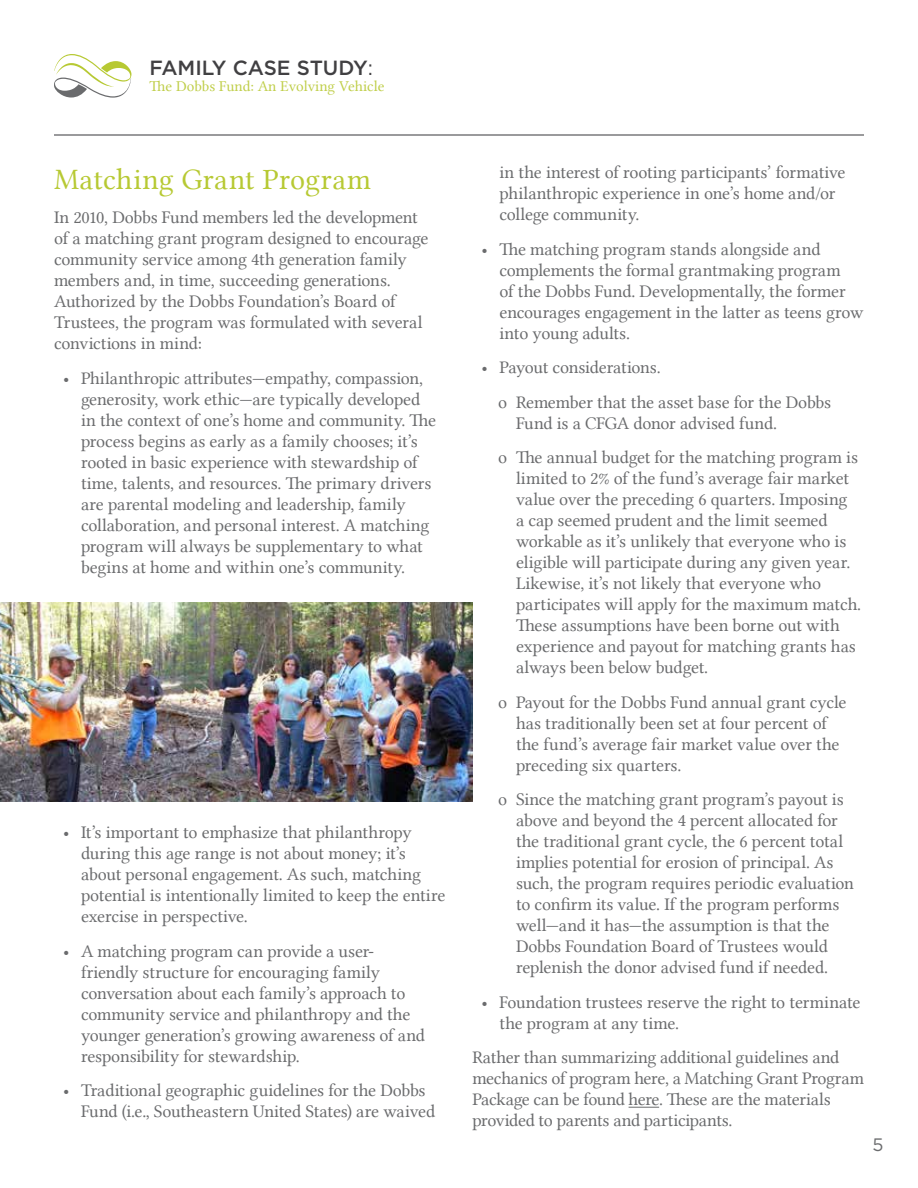
<style>
.page{position:relative;width:918px;height:1188px;background:#fff}
.page>*{position:absolute;margin:0;border:0;box-sizing:border-box;transform-origin:0 0}
.t1{font:30px "Lin Libertine";letter-spacing:.01em;color:#b7c933}
.t2{font:500 20.55px "Gotham";color:#414042}
.t3{font:18px/21px "Lin Libertine";letter-spacing:-.01em;color:#6a6b6d}
.t4{font:18px "Gotham";color:#6a6b6d}
.t5{font:15.15px "Lin Libertine";color:#bfce48}
.s1{font-weight:400}
</style>
<div class="page">
<svg style="left:54px;top:54px;width:78px;height:44px"></svg>
<hr style="left:54px;top:134px;width:810px;height:2px;background:#797a7c">
<hr style="left:629px;top:1107px;width:30px;height:1px;background:#6a6b6d">
<img style="left:0;top:602px;width:472px;height:200px">
<p class="t2" style="left:150px;top:54px;width:225px">FAMILY CASE STUDY<span class="s1">:</span></p>
<p class="t5" style="left:150px;top:77px;width:236px">The Dobbs Fund: An Evolving Vehicle</p>
<h1 class="t1" style="left:54px;top:162px;width:318px">Matching Grant Program</h1>
<p class="t3" style="left:54px;top:207px;width:376px">In 2010, Dobbs Fund members led the development of a matching grant program designed to encourage community service among 4th generation family members and, in time, succeeding generations.<br>Authorized by the Dobbs Foundation’s Board of Trustees, the program was formulated with several convictions in mind:</p>
<p class="t3" style="left:81px;top:368px;width:357px;text-indent:-18px">• Philanthropic attributes—empathy, compassion, generosity, work ethic—are typically developed in the context of one’s home and community. The process begins as early as a family chooses; it’s rooted in basic experience with stewardship of time, talents, and resources. The primary drivers are parental modeling and leadership, family collaboration, and personal interest. A matching program will always be supplementary to what begins at home and within one’s community.</p>
<p class="t3" style="left:81px;top:822px;width:366px;text-indent:-18px">• It’s important to emphasize that philanthropy during this age range is not about money; it’s about personal engagement. As such, matching potential is intentionally limited to keep the entire exercise in perspective.</p>
<p class="t3" style="left:81px;top:941px;width:346px;text-indent:-18px">• A matching program can provide a user&shy;friendly structure for encouraging family conversation about each family’s approach to community service and philanthropy and the younger generation’s growing awareness of and responsibility for stewardship.</p>
<p class="t3" style="left:81px;top:1080px;width:356px;text-indent:-18px">• Traditional geographic guidelines for the Dobbs<br>Fund (i.e., Southeastern United States) are waived</p>
<p class="t3" style="left:500px;top:162px;width:348px">in the interest of rooting participants’ formative philanthropic experience in one’s home and/or college community.</p>
<p class="t3" style="left:500px;top:238px;width:366px;text-indent:-18px">• The matching program stands alongside and complements the formal grantmaking program<br>of the Dobbs Fund. Developmentally, the former encourages engagement in the latter as teens grow into young adults.</p>
<p class="t3" style="left:498px;top:350px;width:335px;line-height:34.5px;text-indent:-17px">• Payout considerations.<br>o Remember that the asset base for the Dobbs</p>
<p class="t3" style="left:498px;top:406px;width:362px;line-height:34.5px;text-indent:18px">Fund is a CFGA donor advised fund.<br>o The annual budget for the matching program is</p>
<p class="t3" style="left:516px;top:468px;width:347px">limited to 2% of the fund’s average fair market value over the preceding 6 quarters. Imposing<br>a cap seemed prudent and the limit seemed workable as it’s unlikely that everyone who is eligible will participate during any given year.<br>Likewise, it’s not likely that everyone who participates will apply for the maximum match.<br>These assumptions have been borne out with experience and payout for matching grants has always been below budget.</p>
<p class="t3" style="left:516px;top:691px;width:332px;text-indent:-18px">o Payout for the Dobbs Fund annual grant cycle has traditionally been set at four percent of the fund’s average fair market value over the preceding six quarters.</p>
<p class="t3" style="left:516px;top:789px;width:339px;text-indent:-18px">o Since the matching grant program’s payout is above and beyond the 4 percent allocated for the traditional grant cycle, the 6 percent total implies potential for erosion of principal. As such, the program requires periodic evaluation to confirm its value. If the program performs well—and it has—the assumption is that the Dobbs Foundation Board of Trustees would replenish the donor advised fund if needed.</p>
<p class="t3" style="left:500px;top:991px;width:363px;text-indent:-18px">• Foundation trustees reserve the right to terminate the program at any time.</p>
<p class="t3" style="left:472px;top:1047px;width:393px">Rather than summarizing additional guidelines and mechanics of program here, a Matching Grant Program Package can be found here. These are the materials provided to parents and participants.</p>
<p class="t4" style="left:872px;top:1133px;width:13px">5</p>
</div>
